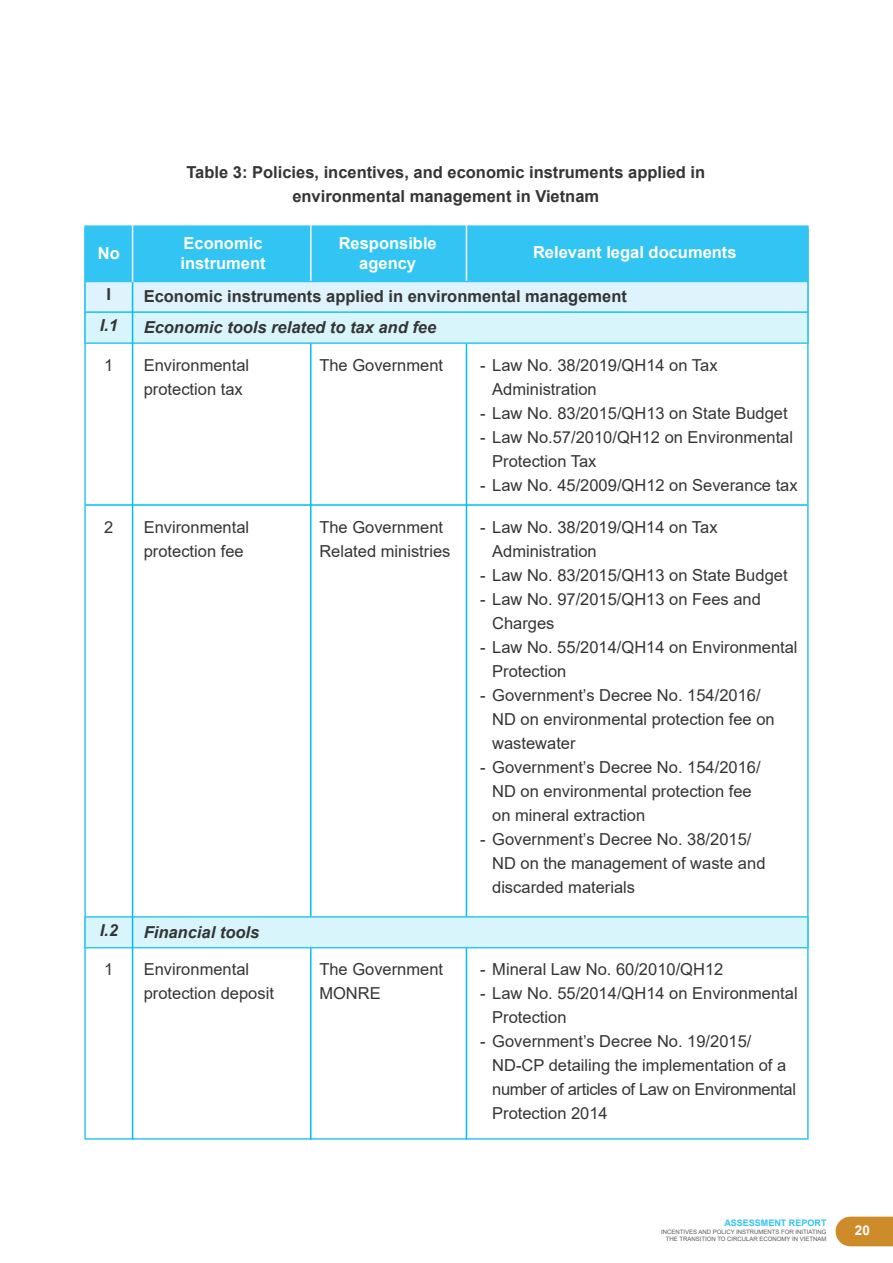
<style>
.page{position:relative;width:893px;height:1263px;background:#fff}
.page>*{position:absolute;margin:0;border:0;box-sizing:border-box;transform-origin:0 0}
.t1{font:16.5px/24px "Arial";color:#343535}
.t2{font:700 16.5px/24px "Arial";color:#343535;text-align:center}
.t3{font:700 16.5px/19.8px "Arial";color:#fff}
.t4{font:italic 700 16.5px "Arial";color:#343535}
.t5{font:700 13.5px "Arial";color:#fff}
.t6{font:700 9px "Arial";color:#32c5f4}
.t7{font:6px/7.2px "Arial";color:#5a5a5a;text-align:right}
</style>
<div class="page">
<svg style="left:836px;top:1216px;width:57px;height:30px;background:#d09238"></svg>
<div style="left:84px;top:228px;width:725px;height:912px;background:#fff;border:2px solid #32c5f4"></div>
<div style="left:84px;top:225px;width:725px;height:56px;background:#32c5f4;border:2px solid #32c5f4"></div>
<hr style="left:86px;top:504px;width:721px;height:2px;background:#00bdf2">
<hr style="left:466px;top:285px;width:1px;height:855px;background:#00bdf2">
<hr style="left:310px;top:285px;width:1px;height:855px;background:#00bdf2">
<hr style="left:466px;top:225px;width:1px;height:56px;background:#fff">
<hr style="left:310px;top:225px;width:1px;height:56px;background:#fff">
<div style="left:84px;top:281px;width:725px;height:32px;background:#dff3fd;border:2px solid #32c5f4"></div>
<div style="left:84px;top:312px;width:725px;height:32px;background:#d9f5fc;border:2px solid #32c5f4"></div>
<div style="left:84px;top:916px;width:725px;height:32px;background:#d9f5fc;border:2px solid #32c5f4"></div>
<hr style="left:132px;top:280px;width:1px;height:860px;background:#00bdf2">
<hr style="left:132px;top:225px;width:1px;height:57px;background:#fff">
<p class="t2" style="left:186px;top:161px;width:520px">Table 3: Policies, incentives, and economic instruments applied in environmental management in Vietnam</p>
<p class="t3" style="left:98px;top:244px;width:23px">No</p>
<p class="t3" style="left:180px;top:234px;width:87px">Economic instrument</p>
<p class="t3" style="left:339px;top:234px;width:100px;text-align:center">Responsible agency</p>
<p class="t3" style="left:533px;top:243px;width:205px">Relevant legal documents</p>
<p class="t2" style="left:107px;top:283px;width:6px">I</p>
<p class="t4" style="left:100px;top:314px;width:20px">I.1</p>
<p class="t2" style="left:144px;top:284px;width:485px">Economic instruments applied in environmental management</p>
<p class="t4" style="left:144px;top:316px;width:294px">Economic tools related to tax and fee</p>
<p class="t1" style="left:104px;top:353px;width:11px">1</p>
<p class="t1" style="left:144px;top:353px;width:107px">Environmental protection tax</p>
<p class="t1" style="left:319px;top:353px;width:125px">The Government</p>
<p class="t1" style="left:492px;top:353px;width:227px;text-indent:-12px">- Law No. 38/2019/QH14 on Tax<br>Administration</p>
<p class="t1" style="left:480px;top:401px;width:309px">- Law No. 83/2015/QH13 on State Budget</p>
<p class="t1" style="left:492px;top:425px;width:302px;text-indent:-12px">- Law No.57/2010/QH12 on Environmental<br>Protection Tax</p>
<p class="t1" style="left:480px;top:473px;width:319px">- Law No. 45/2009/QH12 on Severance tax</p>
<p class="t1" style="left:104px;top:515px;width:11px">2</p>
<p class="t1" style="left:144px;top:515px;width:107px">Environmental protection fee</p>
<p class="t1" style="left:319px;top:515px;width:133px">The Government<br>Related ministries</p>
<p class="t1" style="left:492px;top:515px;width:227px;text-indent:-12px">- Law No. 38/2019/QH14 on Tax<br>Administration</p>
<p class="t1" style="left:480px;top:563px;width:309px">- Law No. 83/2015/QH13 on State Budget</p>
<p class="t1" style="left:492px;top:587px;width:270px;text-indent:-12px">- Law No. 97/2015/QH13 on Fees and<br>Charges</p>
<p class="t1" style="left:492px;top:635px;width:307px;text-indent:-12px">- Law No. 55/2014/QH14 on Environmental<br>Protection</p>
<p class="t1" style="left:492px;top:683px;width:284px;text-indent:-12px">- Government’s Decree No. 154/2016/<br>ND on environmental protection fee on wastewater</p>
<p class="t1" style="left:492px;top:755px;width:270px;text-indent:-12px">- Government’s Decree No. 154/2016/<br>ND on environmental protection fee on mineral extraction</p>
<p class="t1" style="left:492px;top:827px;width:275px;text-indent:-12px">- Government’s Decree No. 38/2015/<br>ND on the management of waste and discarded materials</p>
<p class="t4" style="left:100px;top:919px;width:20px">I.2</p>
<p class="t4" style="left:144px;top:921px;width:117px">Financial tools</p>
<p class="t1" style="left:104px;top:957px;width:11px">1</p>
<p class="t1" style="left:144px;top:957px;width:132px">Environmental protection deposit</p>
<p class="t1" style="left:319px;top:957px;width:125px">The Government<br>MONRE</p>
<p class="t1" style="left:480px;top:957px;width:245px">- Mineral Law No. 60/2010/QH12</p>
<p class="t1" style="left:492px;top:981px;width:307px;text-indent:-12px">- Law No. 55/2014/QH14 on Environmental<br>Protection</p>
<p class="t1" style="left:492px;top:1029px;width:305px;text-indent:-12px">- Government’s Decree No. 19/2015/ ND-CP detailing the implementation of a number of articles of Law on Environmental Protection 2014</p>
<p class="t6" style="left:724px;top:1216px;width:104px">ASSESSMENT REPORT</p>
<p class="t7" style="left:661px;top:1228px;width:167px">INCENTIVES AND POLICY INSTRUMENTS FOR INITIATING<br>THE TRANSITION TO CIRCULAR ECONOMY IN VIETNAM</p>
<p class="t5" style="left:855px;top:1221px;width:17px">20</p>
</div>
